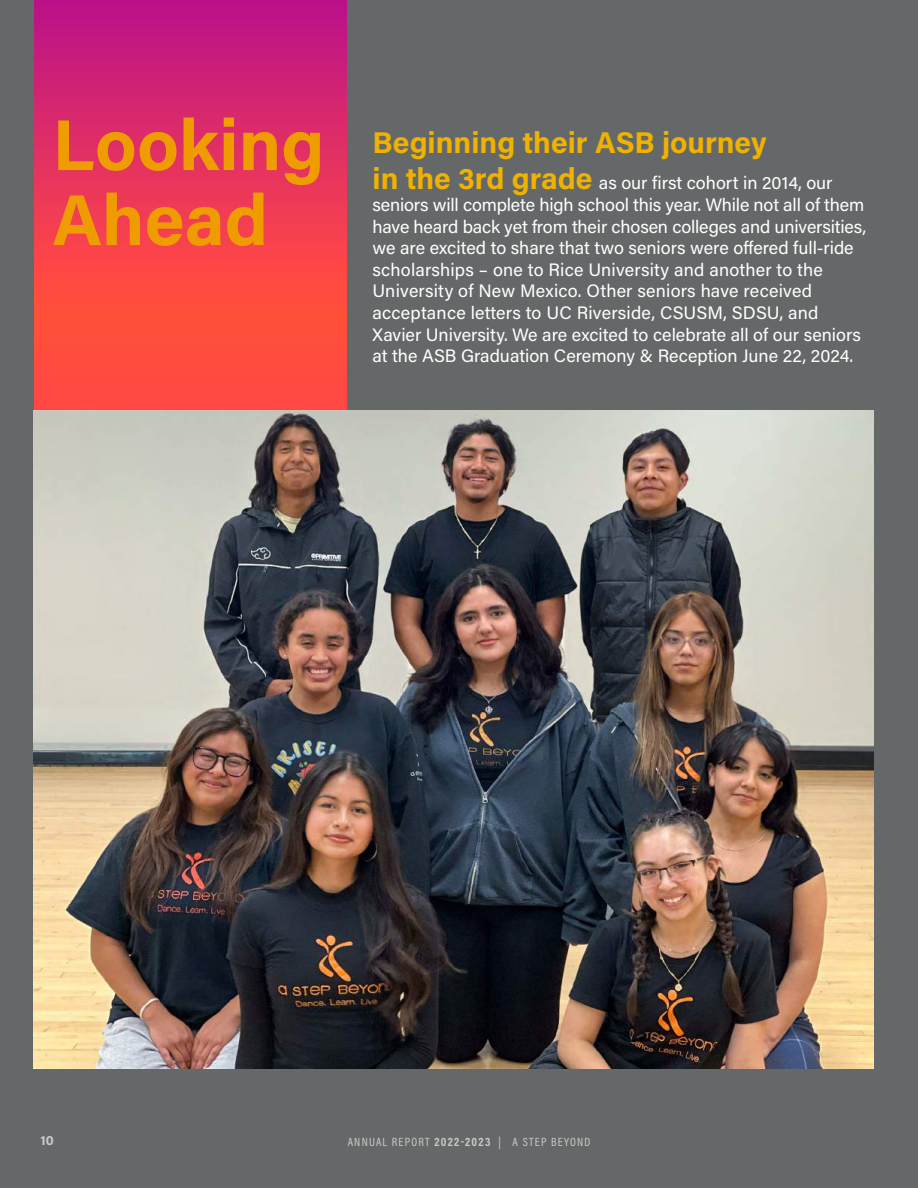
<style>
.page{position:relative;width:918px;height:1188px;background:#656868}
.page>*{position:absolute;margin:0;border:0;box-sizing:border-box;transform-origin:0 0}
.t1{font:700 72px/75px "Acumin Pro";color:#ee9c00}
.t2{font:700 30px "Acumin Pro";color:#f0b200}
.t3{font:18px/21.6px "Acumin Pro";color:#fff}
.t4{font:700 13.5px "Acumin Pro";color:#cbcac9}
.t5{font:12px "Acumin Pro Cond";letter-spacing:.1em;color:#cbcac9}
.s1{font-weight:700;font-size:30px;color:#f0b200}
.s2{font-weight:700}
</style>
<div class="page">
<hr style="left:917px;top:0;width:1px;height:156px;background:#fff">
<svg style="left:35px;top:0;width:312px;height:410px;background:#e83659"></svg>
<img style="left:34px;top:410px;width:839px;height:658px">
<h1 class="t1" style="left:52px;top:104px;width:274px">Looking<br>Ahead</h1>
<h2 class="t2" style="left:373px;top:122px;width:396px">Beginning their ASB journey</h2>
<p class="t3" style="left:373px;top:172px;width:495px"><span class="s1">in the 3rd grade</span> as our first cohort in 2014, our seniors will complete high school this year. While not all of them have heard back yet from their chosen colleges and universities, we are excited to share that two seniors were offered full-ride scholarships – one to Rice University and another to the University of New Mexico. Other seniors have received acceptance letters to UC Riverside, CSUSM, SDSU, and Xavier University. We are excited to celebrate all of our seniors at the ASB Graduation Ceremony &amp; Reception June 22, 2024.</p>
<p class="t4" style="left:40px;top:1131px;width:15px">10</p>
<p class="t5" style="left:348px;top:1134px;width:244px">ANNUAL REPORT <span class="s2">2022-2023</span> | A STEP BEYOND</p>
</div>
